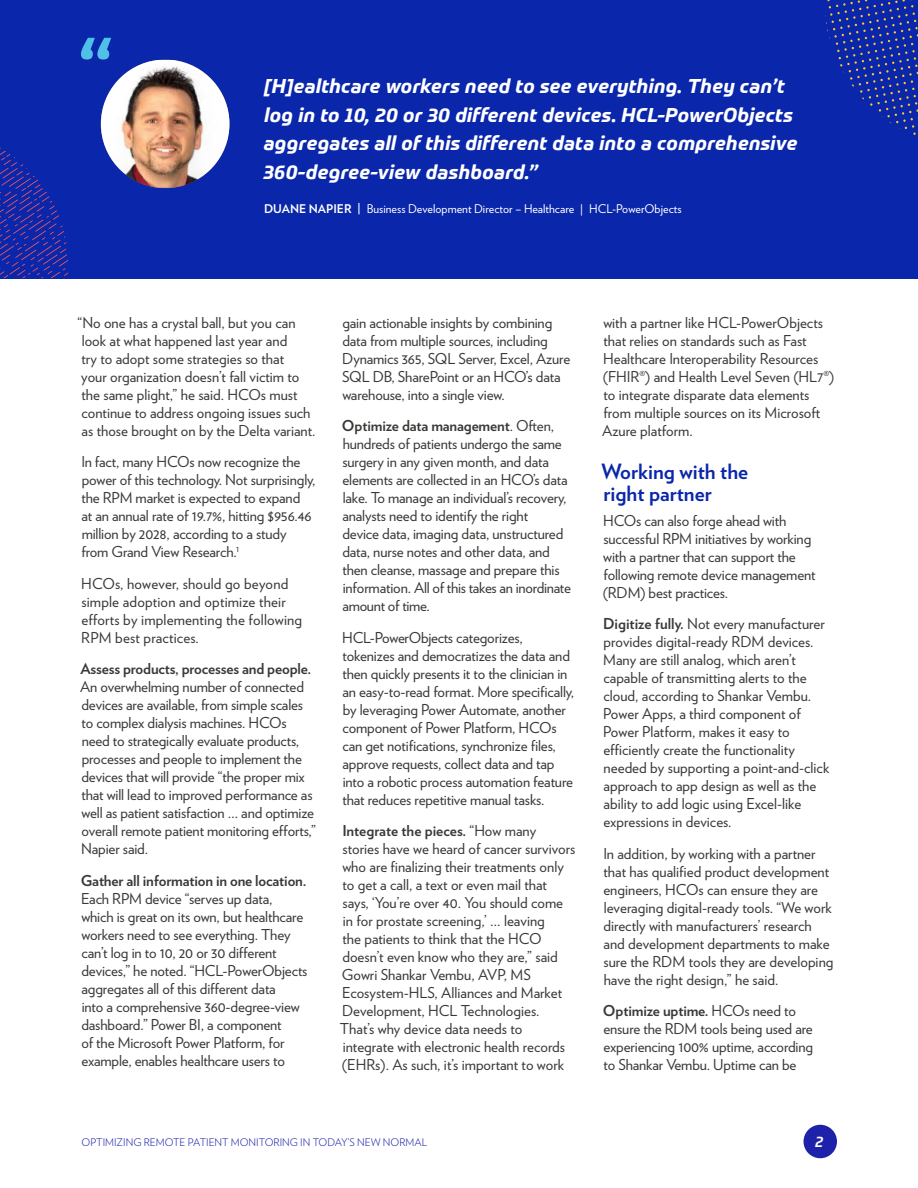
<style>
.page{position:relative;width:918px;height:1188px;background:#fff}
.page>*{position:absolute;margin:0;border:0;box-sizing:border-box;transform-origin:0 0}
.t1{font:700 21px/22.5px "Verlag";color:#0a26aa}
.t2{font:italic 700 19.5px/28.5px "Prometo";letter-spacing:.02em;color:#fff}
.t3{font:15px/18px "Verlag";letter-spacing:-.01em;color:#3b3936}
.t4{font:15px/18px "Verlag";letter-spacing:.01em;color:#3b3936}
.t5{font:700 15px "Verlag";letter-spacing:-.01em;color:#3b3936}
.t6{font:italic 500 15px "Prometo";color:#fff}
.t7{font:12px "Verlag";color:#fff}
.t8{font:300 10.5px "Verlag";color:#1e22aa}
.s1{font-weight:700}
</style>
<div class="page">
<div style="left:804px;top:1125px;width:33px;height:33px;background:#1e22aa;border-radius:50%"></div>
<div style="left:0;top:0;width:918px;height:278px;background:#0a26aa"></div>
<img style="left:101px;top:60px;width:129px;height:128px">
<svg style="left:81px;top:38px;width:30px;height:22px"></svg>
<svg style="left:825px;top:0;width:93px;height:135px"></svg>
<svg style="left:0;top:148px;width:68px;height:130px"></svg>
<h2 class="t2" style="left:264px;top:72px;width:535px">[H]ealthcare workers need to see everything. They can’t log in to 10, 20 or 30 different devices. HCL-PowerObjects aggregates all of this different data into a comprehensive 360-degree-view dashboard.”</h2>
<p class="t7" style="left:264px;top:200px;width:419px"><span class="s1">DUANE NAPIER |</span> Business Development Director – Healthcare | HCL-PowerObjects</p>
<p class="t3" style="left:78px;top:313px;width:239px">“No one has a crystal ball, but you can look at what happened last year and<br>try to adopt some strategies so that<br>your organization doesn’t fall victim to the same plight,” he said. HCOs must continue to address ongoing issues such as those brought on by the Delta variant.</p>
<p class="t3" style="left:81px;top:452px;width:236px">In fact, many HCOs now recognize the power of this technology. Not surprisingly, the RPM market is expected to expand<br>at an annual rate of 19.7%, hitting $956.46 million by 2028, according to a study from Grand View Research.<sup>1</sup></p>
<p class="t4" style="left:81px;top:574px;width:222px">HCOs, however, should go beyond simple adoption and optimize their efforts by implementing the following<br>RPM best practices.</p>
<p class="t5" style="left:80px;top:657px;width:232px">Assess products, processes and people.</p>
<p class="t3" style="left:80px;top:677px;width:237px">An overwhelming number of connected devices are available, from simple scales to complex dialysis machines. HCOs need to strategically evaluate products, processes and people to implement the devices that will provide “the proper mix that will lead to improved performance as well as patient satisfaction … and optimize overall remote patient monitoring efforts,” Napier said.</p>
<p class="t5" style="left:81px;top:869px;width:227px">Gather all information in one location.</p>
<p class="t3" style="left:81px;top:889px;width:228px">Each RPM device “serves up data, which is great on its own, but healthcare workers need to see everything. They can’t log in to 10, 20 or 30 different devices,” he noted. “HCL-PowerObjects aggregates all of this different data<br>into a comprehensive 360-degree-view dashboard.” Power BI, a component<br>of the Microsoft Power Platform, for example, enables healthcare users to</p>
<p class="t3" style="left:342px;top:313px;width:230px">gain actionable insights by combining data from multiple sources, including Dynamics 365, SQL Server, Excel, Azure SQL DB, SharePoint or an HCO’s data warehouse, into a single view.</p>
<p class="t3" style="left:342px;top:416px;width:230px"><span class="s1">Optimize data management</span>. Often, hundreds of patients undergo the same surgery in any given month, and data elements are collected in an HCO’s data lake. To manage an individual’s recovery, analysts need to identify the right<br>device data, imaging data, unstructured data, nurse notes and other data, and then cleanse, massage and prepare this information. All of this takes an inordinate amount of time.</p>
<p class="t3" style="left:342px;top:628px;width:233px">HCL-PowerObjects categorizes, tokenizes and democratizes the data and then quickly presents it to the clinician in an easy-to-read format. More specifically, by leveraging Power Automate, another component of Power Platform, HCOs can get notifications, synchronize files, approve requests, collect data and tap into a robotic process automation feature that reduces repetitive manual tasks.</p>
<p class="t3" style="left:340px;top:821px;width:237px"><span class="s1">Integrate the pieces.</span> “How many<br>stories have we heard of cancer survivors who are finalizing their treatments only to get a call, a text or even mail that<br>says, ‘You’re over 40. You should come<br>in for prostate screening,’ … leaving<br>the patients to think that the HCO doesn’t even know who they are,” said Gowri Shankar Vembu, AVP, MS Ecosystem-HLS, Alliances and Market Development, HCL Technologies.<br>That’s why device data needs to integrate with electronic health records (EHRs). As such, it’s important to work</p>
<p class="t3" style="left:602px;top:313px;width:234px">with a partner like HCL-PowerObjects that relies on standards such as Fast Healthcare Interoperability Resources (FHIR®) and Health Level Seven (HL7®) to integrate disparate data elements from multiple sources on its Microsoft Azure platform.</p>
<h1 class="t1" style="left:601px;top:459px;width:148px">Working with the right partner</h1>
<p class="t3" style="left:603px;top:511px;width:214px">HCOs can also forge ahead with successful RPM initiatives by working with a partner that can support the following remote device management (RDM) best practices.</p>
<p class="t3" style="left:603px;top:614px;width:228px"><span class="s1">Digitize fully.</span> Not every manufacturer provides digital-ready RDM devices.<br>Many are still analog, which aren’t capable of transmitting alerts to the cloud, according to Shankar Vembu.<br>Power Apps, a third component of Power Platform, makes it easy to efficiently create the functionality needed by supporting a point-and-click approach to app design as well as the ability to add logic using Excel-like expressions in devices.</p>
<p class="t3" style="left:603px;top:844px;width:232px">In addition, by working with a partner that has qualified product development engineers, HCOs can ensure they are leveraging digital-ready tools. “We work directly with manufacturers’ research and development departments to make sure the RDM tools they are developing have the right design,” he said.</p>
<p class="t3" style="left:603px;top:1001px;width:212px"><span class="s1">Optimize uptime.</span> HCOs need to ensure the RDM tools being used are experiencing 100% uptime, according to Shankar Vembu. Uptime can be</p>
<p class="t8" style="left:82px;top:1134px;width:347px">OPTIMIZING REMOTE PATIENT MONITORING IN TODAY’S NEW NORMAL</p>
<p class="t6" style="left:815px;top:1132px;width:10px">2</p>
</div>
